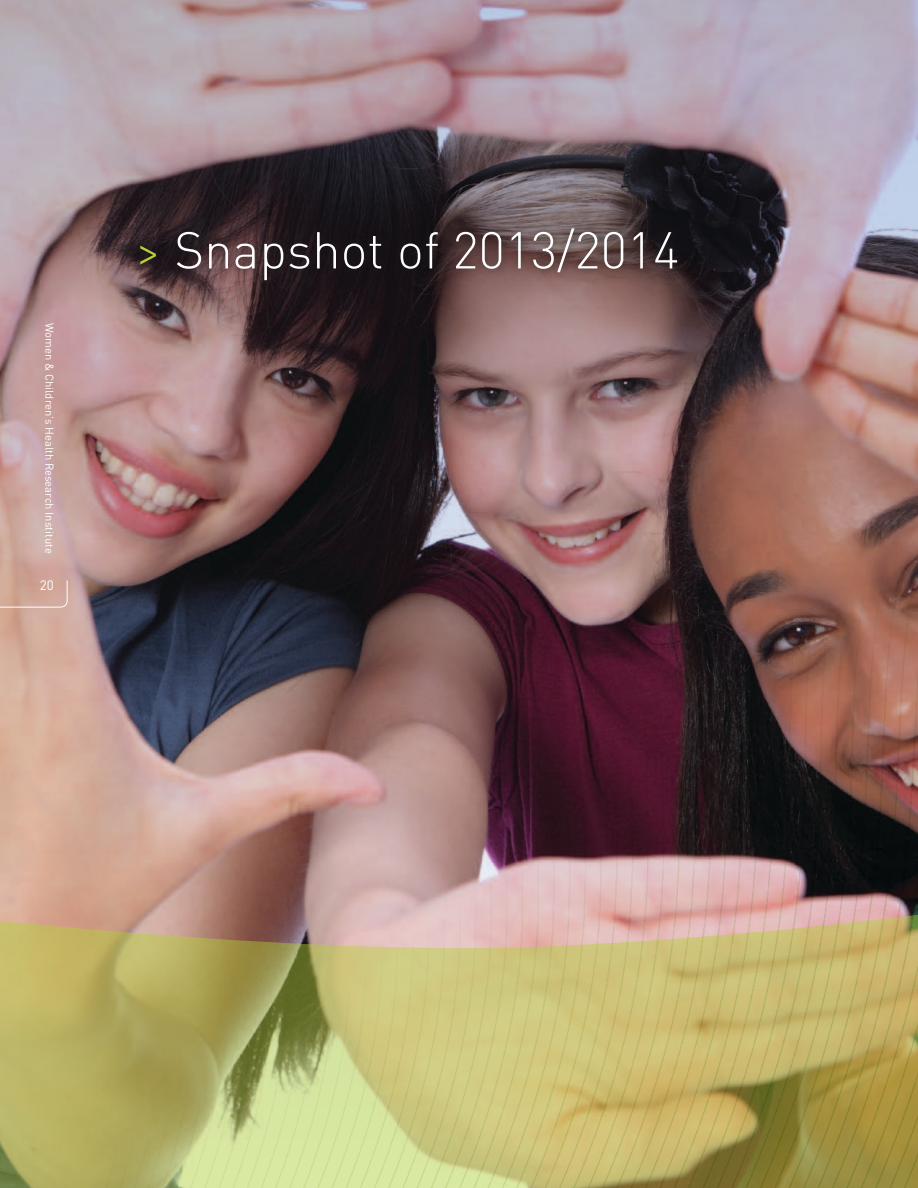
<style>
.page{position:relative;width:918px;height:1188px;background:#fff}
.page>*{position:absolute;margin:0;border:0;box-sizing:border-box;transform-origin:0 0}
.t1{font:300 51px "DIN Pro";color:#fff}
.t2{font:13.5px "DIN Pro";color:#fff}
.t3{font:11.25px "DIN Pro";color:#fff}
.s1{color:#b3d234}
</style>
<div class="page">
<svg style="left:0;top:0;width:918px;height:489px;background:#927a7e"></svg>
<img style="left:0;top:489px;width:918px;height:699px">
<div style="left:130px;top:219px;width:555px;height:69px;background:#231f20;opacity:.75"></div>
<svg style="left:0;top:580px;width:68px;height:28px;background:#d2aa9b"></svg>
<p class="t3" style="left:58px;top:323px;width:232px;rotate:90deg">Women &amp; Children’s Health Research Institute</p>
<p class="t2" style="left:40px;top:575px;width:16px">20</p>
<p class="t1" style="left:135px;top:211px;width:546px"><span class="s1">&gt;</span> Snapshot of 2013/2014</p>
</div>
